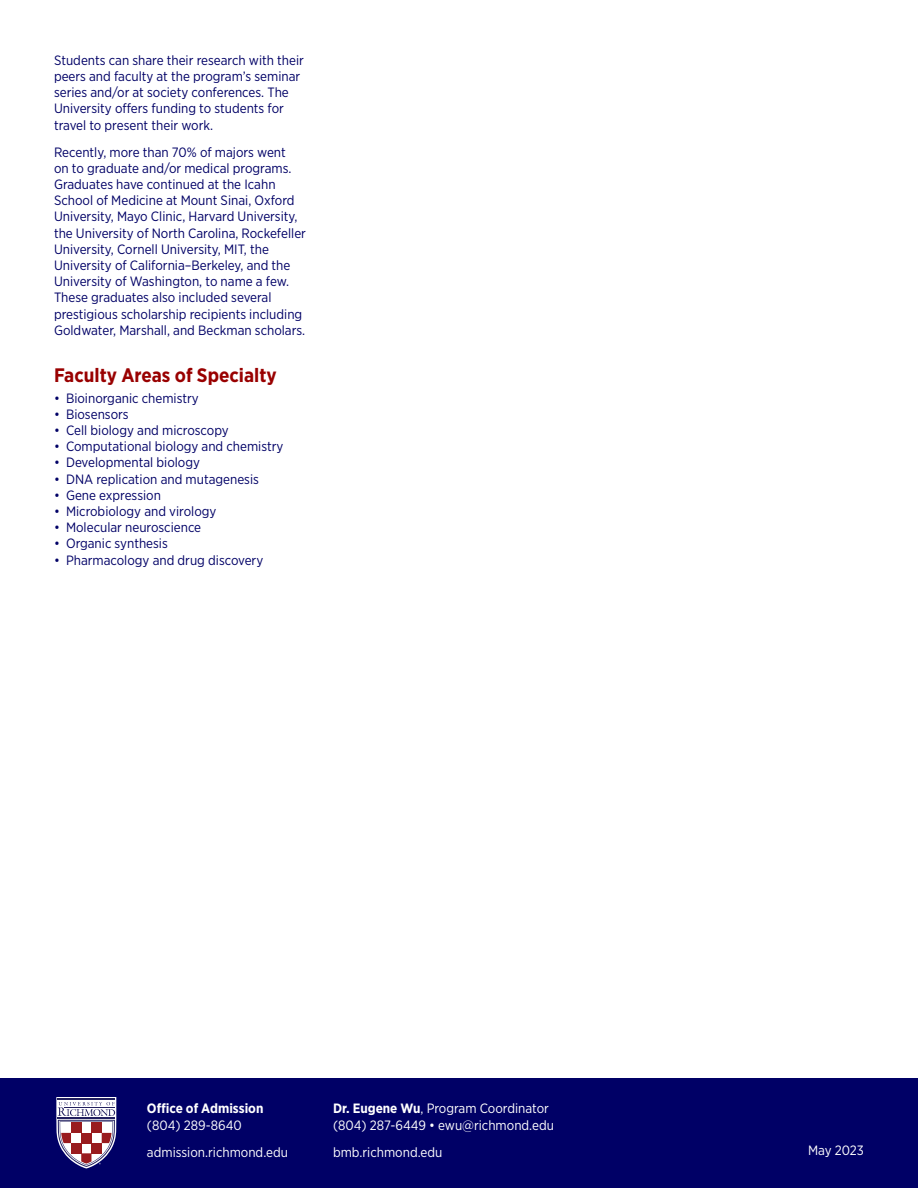
<style>
.page{position:relative;width:918px;height:1188px;background:#fff}
.page>*{position:absolute;margin:0;border:0;box-sizing:border-box;transform-origin:0 0}
.t1{font:700 19.5px "Gotham Narrow";color:#900}
.t2{font:13.5px/16.2px "Gotham Narrow";color:#006}
.t3{font:13.5px/16.2px "Gotham Narrow";color:#fff}
.t4{font:700 13.5px "Gotham Narrow";color:#fff}
.s1{font-weight:700}
</style>
<div class="page">
<div style="left:0;top:1078px;width:918px;height:110px;background:#006"></div>
<svg style="left:56px;top:1097px;width:60px;height:72px"></svg>
<p class="t2" style="left:54px;top:52px;width:252px">Students can share their research with their peers and faculty at the program’s seminar series and/or at society conferences. The University offers funding to students for travel to present their work.</p>
<p class="t2" style="left:54px;top:143px;width:254px">Recently, more than 70% of majors went<br>on to graduate and/or medical programs.<br>Graduates have continued at the Icahn School of Medicine at Mount Sinai, Oxford University, Mayo Clinic, Harvard University, the University of North Carolina, Rockefeller University, Cornell University, MIT, the University of California–Berkeley, and the University of Washington, to name a few.<br>These graduates also included several prestigious scholarship recipients including Goldwater, Marshall, and Beckman scholars.</p>
<h1 class="t1" style="left:54px;top:362px;width:224px">Faculty Areas of Specialty</h1>
<p class="t2" style="left:54px;top:389px;width:146px">• Bioinorganic chemistry</p>
<p class="t2" style="left:54px;top:406px;width:76px">• Biosensors</p>
<p class="t2" style="left:54px;top:422px;width:176px">• Cell biology and microscopy</p>
<p class="t2" style="left:54px;top:438px;width:231px">• Computational biology and chemistry</p>
<p class="t2" style="left:54px;top:454px;width:148px">• Developmental biology</p>
<p class="t2" style="left:54px;top:470px;width:207px">• DNA replication and mutagenesis</p>
<p class="t2" style="left:54px;top:487px;width:108px">• Gene expression</p>
<p class="t2" style="left:54px;top:503px;width:164px">• Microbiology and virology</p>
<p class="t2" style="left:54px;top:519px;width:149px">• Molecular neuroscience</p>
<p class="t2" style="left:54px;top:535px;width:115px">• Organic synthesis</p>
<p class="t2" style="left:54px;top:551px;width:211px">• Pharmacology and drug discovery</p>
<p class="t4" style="left:147px;top:1100px;width:118px">Office of Admission</p>
<p class="t3" style="left:147px;top:1111px;width:143px;line-height:27px">(804) 289-8640 admission.richmond.edu</p>
<p class="t3" style="left:333px;top:1100px;width:222px"><span class="s1">Dr. Eugene Wu</span>, Program Coordinator (804) 287-6449 • ewu@richmond.edu</p>
<p class="t3" style="left:333px;top:1143px;width:111px">bmb.richmond.edu</p>
<p class="t3" style="left:808px;top:1142px;width:57px">May 2023</p>
</div>
